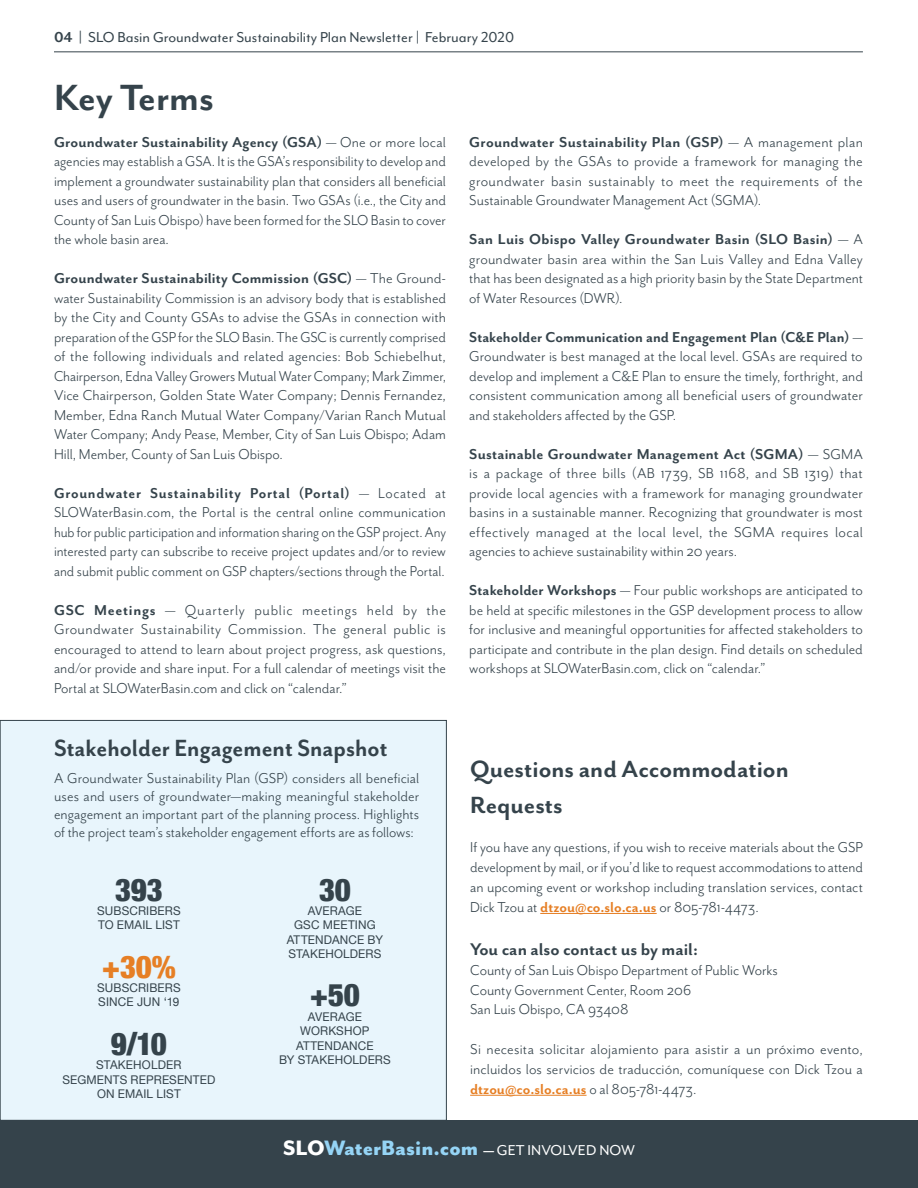
<style>
.page{position:relative;width:918px;height:1188px;background:#fff}
.page>*{position:absolute;margin:0;border:0;box-sizing:border-box;transform-origin:0 0}
.t1{font:700 42px "Mr Eaves Mod OT";letter-spacing:-.005em;color:#35434b}
.t2{font:900 condensed 31.5px "Helvetica Neue";letter-spacing:-.01em;color:#35434b}
.t3{font:900 condensed 31.5px "Helvetica Neue";color:#e67f25}
.t4{font:700 27px/36px "Mr Eaves San OT";color:#35434b}
.t5{font:700 27px "Mr Eaves San OT";color:#35434b;scale:.95 1}
.t6{font:800 24px "Mr Eaves San OT";color:#95d4f5}
.t7{font:700 19.5px "Mr Eaves San OT";color:#35434b}
.t8{font:16.5px/19.5px "Mr Eaves San OT";color:#35434b;text-align:justify}
.t9{font:16.5px "Mr Eaves Mod OT";color:#35434b}
.t10{font:12px/14.4px "Helvetica Neue";letter-spacing:.015em;color:#35434b;text-align:center}
.s1{font-weight:700}
.s2{font-weight:700;color:#e67f25}
.s3{color:#fff}
.s4{font-size:16.5px;color:#fff}
.s5{font-weight:400;font-size:16.5px;color:#fff}
</style>
<div class="page">
<hr style="left:54px;top:51px;width:809px;height:1px;background:#35434b">
<hr style="left:540px;top:913px;width:117px;height:1px;background:#e67f25">
<hr style="left:470px;top:1095px;width:117px;height:1px;background:#e67f25">
<div style="left:1px;top:1120px;width:917px;height:68px;background:#35434b"></div>
<div style="left:0;top:720px;width:446px;height:400px;background:#e8f5fc"></div>
<p class="t9" style="left:54px;top:28px;width:462px"><span class="s1">04 |</span> SLO Basin Groundwater Sustainability Plan Newsletter | February 2020</p>
<h1 class="t1" style="left:54px;top:75px;width:161px">Key Terms</h1>
<p class="t8" style="left:54px;top:132px;width:394px"><span class="s1">Groundwater Sustainability Agency (GSA)</span> — One or more local agencies may establish a GSA. It is the GSA’s responsibility to develop and implement a groundwater sustainability plan that considers all beneficial uses and users of groundwater in the basin. Two GSAs (i.e., the City and County of San Luis Obispo) have been formed for the SLO Basin to cover the whole basin area.</p>
<p class="t8" style="left:54px;top:269px;width:394px"><span class="s1">Groundwater Sustainability Commission (GSC)</span> — The Ground&shy;water Sustainability Commission is an advisory body that is established by the City and County GSAs to advise the GSAs in connection with preparation of the GSP for the SLO Basin. The GSC is currently comprised of the following individuals and related agencies: Bob Schiebelhut, Chairperson, Edna Valley Growers Mutual Water Company; Mark Zimmer, Vice Chairperson, Golden State Water Company; Dennis Fernandez, Member, Edna Ranch Mutual Water Company/Varian Ranch Mutual Water Company; Andy Pease, Member, City of San Luis Obispo; Adam Hill, Member, County of San Luis Obispo.</p>
<p class="t8" style="left:54px;top:483px;width:394px"><span class="s1">Groundwater Sustainability Portal (Portal)</span> — Located at SLOWaterBasin.com, the Portal is the central online communication hub for public participation and information sharing on the GSP project. Any interested party can subscribe to receive project updates and/or to review and submit public comment on GSP chapters/sections through the Portal.</p>
<p class="t8" style="left:54px;top:600px;width:394px"><span class="s1">GSC Meetings</span> — Quarterly public meetings held by the Groundwater Sustainability Commission. The general public is encouraged to attend to learn about project progress, ask questions, and/or provide and share input. For a full calendar of meetings visit the Portal at SLOWaterBasin.com and click on “calendar.”</p>
<h3 class="t5" style="left:54px;top:734px;width:353px">Stakeholder Engagement Snapshot</h3>
<p class="t8" style="left:54px;top:769px;width:367px;line-height:18px">A Groundwater Sustainability Plan (GSP) considers all beneficial uses and users of groundwater—making meaningful stakeholder engagement an important part of the planning process. Highlights of the project team’s stakeholder engagement efforts are as follows:</p>
<h2 class="t2" style="left:115px;top:863px;width:49px">393</h2>
<p class="t10" style="left:97px;top:904px;width:85px;text-align:left">SUBSCRIBERS<br>TO EMAIL LIST</p>
<h2 class="t3" style="left:102px;top:941px;width:75px">+30%</h2>
<p class="t10" style="left:97px;top:981px;width:85px;text-align:left">SUBSCRIBERS<br>SINCE JUN ‘19</p>
<h2 class="t2" style="left:111px;top:1018px;width:58px">9/10</h2>
<p class="t10" style="left:62px;top:1058px;width:155px">STAKEHOLDER<br>SEGMENTS REPRESENTED<br>ON EMAIL LIST</p>
<h2 class="t2" style="left:319px;top:863px;width:33px">30</h2>
<p class="t10" style="left:287px;top:904px;width:98px">AVERAGE<br>GSC MEETING<br>ATTENDANCE BY<br>STAKEHOLDERS</p>
<h2 class="t2" style="left:310px;top:969px;width:51px">+50</h2>
<p class="t10" style="left:279px;top:1010px;width:113px">AVERAGE<br>WORKSHOP<br>ATTENDANCE<br>BY STAKEHOLDERS</p>
<p class="t8" style="left:469px;top:132px;width:395px"><span class="s1">Groundwater Sustainability Plan (GSP)</span> — A management plan developed by the GSAs to provide a framework for managing the groundwater basin sustainably to meet the requirements of the Sustainable Groundwater Management Act (SGMA).</p>
<p class="t8" style="left:469px;top:230px;width:395px"><span class="s1">San Luis Obispo Valley Groundwater Basin (SLO Basin)</span> — A groundwater basin area within the San Luis Valley and Edna Valley that has been designated as a high priority basin by the State Department of Water Resources (DWR).</p>
<p class="t8" style="left:469px;top:327px;width:395px"><span class="s1">Stakeholder Communication and Engagement Plan (C&amp;E Plan)</span> — Groundwater is best managed at the local level. GSAs are required to develop and implement a C&amp;E Plan to ensure the timely, forthright, and consistent communication among all beneficial users of groundwater and stakeholders affected by the GSP.</p>
<p class="t8" style="left:469px;top:444px;width:395px"><span class="s1">Sustainable Groundwater Management Act (SGMA)</span> — SGMA is a package of three bills (AB 1739, SB 1168, and SB 1319) that provide local agencies with a framework for managing groundwater basins in a sustainable manner. Recognizing that groundwater is most effectively managed at the local level, the SGMA requires local agencies to achieve sustainability within 20 years.</p>
<p class="t8" style="left:469px;top:581px;width:395px"><span class="s1">Stakeholder Workshops</span> — Four public workshops are anticipated to be held at specific milestones in the GSP development process to allow for inclusive and meaningful opportunities for affected stakeholders to participate and contribute in the plan design. Find details on scheduled workshops at SLOWaterBasin.com, click on “calendar.”</p>
<h3 class="t4" style="left:470px;top:751px;width:320px">Questions and Accommodation<br>Requests</h3>
<p class="t8" style="left:470px;top:838px;width:394px">If you have any questions, if you wish to receive materials about the GSP development by mail, or if you’d like to request accommodations to attend an upcoming event or workshop including translation services, contact Dick Tzou at <span class="s2">dtzou@co.slo.ca.us</span> or 805-781-4473.</p>
<p class="t7" style="left:470px;top:939px;width:229px">You can also contact us by mail:</p>
<p class="t8" style="left:470px;top:960px;width:309px;text-align:left">County of San Luis Obispo Department of Public Works<br>County Government Center, Room 206<br>San Luis Obispo, CA 93408</p>
<p class="t8" style="left:470px;top:1039px;width:394px">Si necesita solicitar alojamiento para asistir a un próximo evento, incluidos los servicios de traducción, comuníquese con Dick Tzou a <span class="s2">dtzou@co.slo.ca.us</span> o al 805-781-4473.</p>
<h3 class="t6" style="left:283px;top:1135px;width:353px"><span class="s3">SLO</span>WaterBasin.com <span class="s4">—</span> <span class="s5">GET INVOLVED NOW</span></h3>
</div>
